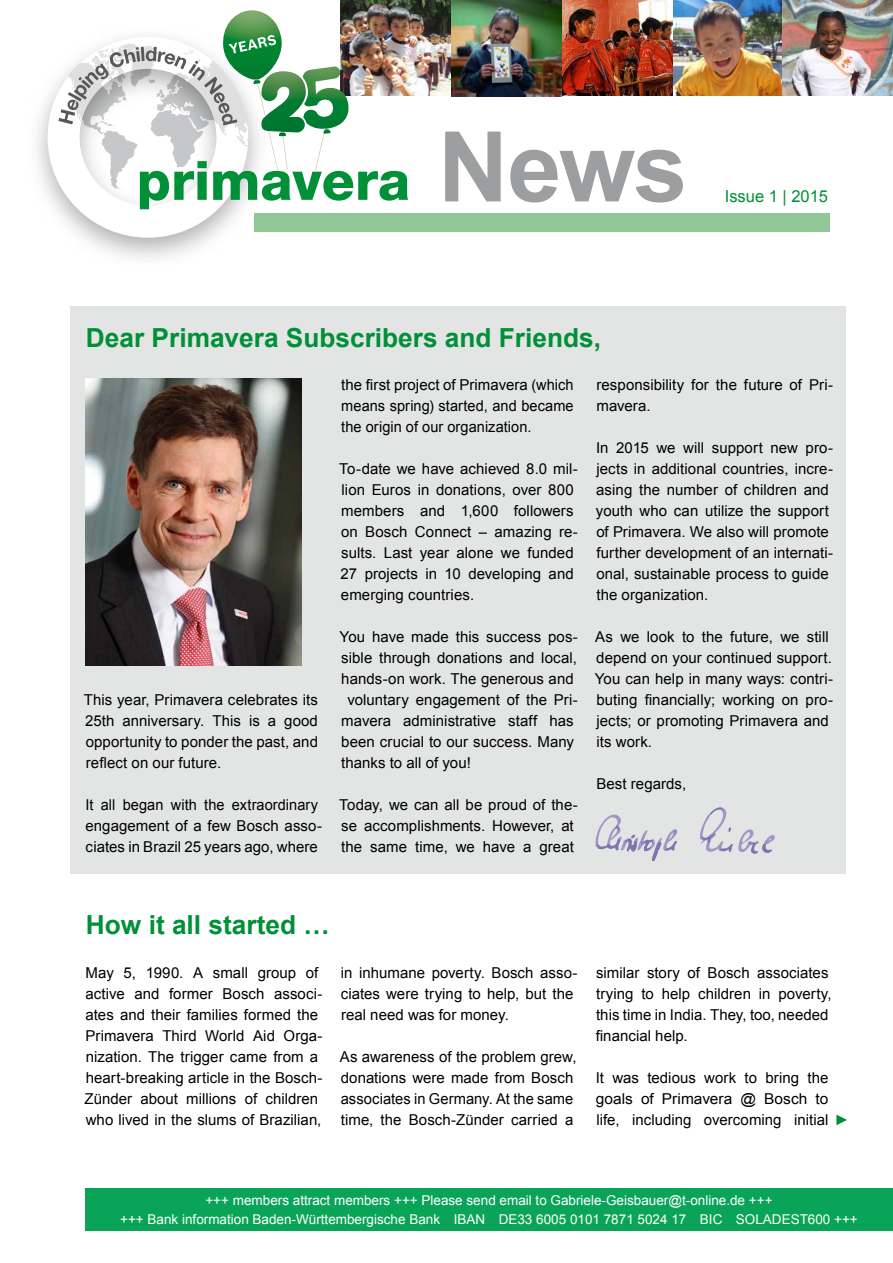
<style>
.page{position:relative;width:893px;height:1263px;background:#fff}
.page>*{position:absolute;margin:0;border:0;box-sizing:border-box;transform-origin:0 0}
.t1{font:700 97.5px "Arial";color:#9c9e9f}
.t2{font:700 26.25px "Arial";color:#009037}
.t3{font:16.5px "Arial";color:#009037}
.t4{font:15px/21px "Arial";letter-spacing:.005em;color:#000}
.t5{font:13.5px/18.8px "Arial";color:#fff;text-align:center}
.s1{color:#009037}
</style>
<div class="page">
<div style="left:254px;top:213px;width:575px;height:18px;background:#90c796"></div>
<div style="left:85px;top:1188px;width:808px;height:43px;background:#0aa459"></div>
<svg style="left:48px;top:37px;width:360px;height:201px"></svg>
<div style="left:71px;top:306px;width:775px;height:567px;background:#e3e4e4"></div>
<img style="left:85px;top:378px;width:217px;height:287px">
<svg style="left:700px;top:807px;width:75px;height:47px"></svg>
<svg style="left:595px;top:814px;width:83px;height:47px"></svg>
<img style="left:341px;top:0;width:552px;height:96px">
<img style="left:256px;top:133px;width:70px;height:37px">
<img style="left:303px;top:66px;width:47px;height:68px">
<img style="left:261px;top:71px;width:45px;height:65px">
<img style="left:265px;top:133px;width:18px;height:3px">
<img style="left:221px;top:10px;width:63px;height:74px">
<img style="left:254px;top:79px;width:75px;height:54px">
<h1 class="t1" style="left:438px;top:103px;width:251px">News</h1>
<p class="t3" style="left:725px;top:186px;width:105px">Issue 1 | 2015</p>
<h2 class="t2" style="left:86px;top:320px;width:516px">Dear Primavera Subscribers and Friends,</h2>
<p class="t4" style="left:84px;top:689px;width:236px;text-align:justify">This year, Primavera celebrates its 25th anniversary. This is a good opportunity to ponder the past, and reflect on our future.</p>
<p class="t4" style="left:85px;top:794px;width:238px">It all began with the extraordinary engagement of a few Bosch asso&shy;ciates in Brazil 25 years ago, where</p>
<p class="t4" style="left:341px;top:374px;width:234px;text-align:justify">the first project of Primavera (which means spring) started, and became the origin of our organization.</p>
<p class="t4" style="left:339px;top:458px;width:240px">To-date we have achieved 8.0 mil&shy;lion Euros in donations, over 800 members and 1,600 followers on Bosch Connect – amazing re&shy;sults. Last year alone we funded<br>27 projects in 10 developing and emerging countries.</p>
<p class="t4" style="left:340px;top:626px;width:240px">You have made this success pos-</p>
<p class="t4" style="left:341px;top:647px;width:237px">sible through donations and local,</p>
<p class="t4" style="left:341px;top:668px;width:234px">hands-on work. The generous and</p>
<p class="t4" style="left:347px;top:689px;width:232px">voluntary engagement of the Pri-</p>
<p class="t4" style="left:341px;top:710px;width:234px">mavera administrative staff has</p>
<p class="t4" style="left:341px;top:731px;width:234px">been crucial to our success. Many</p>
<p class="t4" style="left:341px;top:752px;width:131px">thanks to all of you!</p>
<p class="t4" style="left:339px;top:794px;width:240px">Today, we can all be proud of the&shy;se accomplishments. However, at the same time, we have a great</p>
<p class="t4" style="left:596px;top:374px;width:238px">responsibility for the future of Pri&shy;mavera.</p>
<p class="t4" style="left:596px;top:437px;width:239px">In 2015 we will support new pro&shy;jects in additional countries, incre&shy;asing the number of children and youth who can utilize the support of Primavera. We also will promote further development of an internati&shy;onal, sustainable process to guide the organization.</p>
<p class="t4" style="left:595px;top:626px;width:240px">As we look to the future, we still depend on your continued support.<br>You can help in many ways: contri&shy;buting financially; working on pro&shy;jects; or promoting Primavera and its work.</p>
<p class="t4" style="left:596px;top:773px;width:91px">Best regards,</p>
<h2 class="t2" style="left:86px;top:908px;width:245px">How it all started …</h2>
<p class="t4" style="left:84px;top:962px;width:239px">May 5, 1990. A small group of active and former Bosch associ&shy;ates and their families formed the Primavera Third World Aid Orga&shy;nization. The trigger came from a heart-breaking article in the Bosch-Zünder about millions of children who lived in the slums of Brazilian,</p>
<p class="t4" style="left:341px;top:962px;width:238px">in inhumane poverty. Bosch asso&shy;ciates were trying to help, but the real need was for money.</p>
<p class="t4" style="left:340px;top:1046px;width:238px">As awareness of the problem grew, donations were made from Bosch associates in Germany. At the same time, the Bosch-Zünder carried a</p>
<p class="t4" style="left:596px;top:962px;width:237px">similar story of Bosch associates trying to help children in poverty, this time in India. They, too, needed financial help.</p>
<p class="t4" style="left:596px;top:1067px;width:255px">It was tedious work to bring the goals of Primavera @ Bosch to life, including overcoming initial <span class="s1">►</span></p>
<p class="t5" style="left:120px;top:1191px;width:739px">+++ members attract members +++ Please send email to Gabriele-Geisbauer@t-online.de +++<br>+++ Bank information Baden-Württembergische Bank IBAN DE33 6005 0101 7871 5024 17 BIC SOLADEST600 +++</p>
</div>
